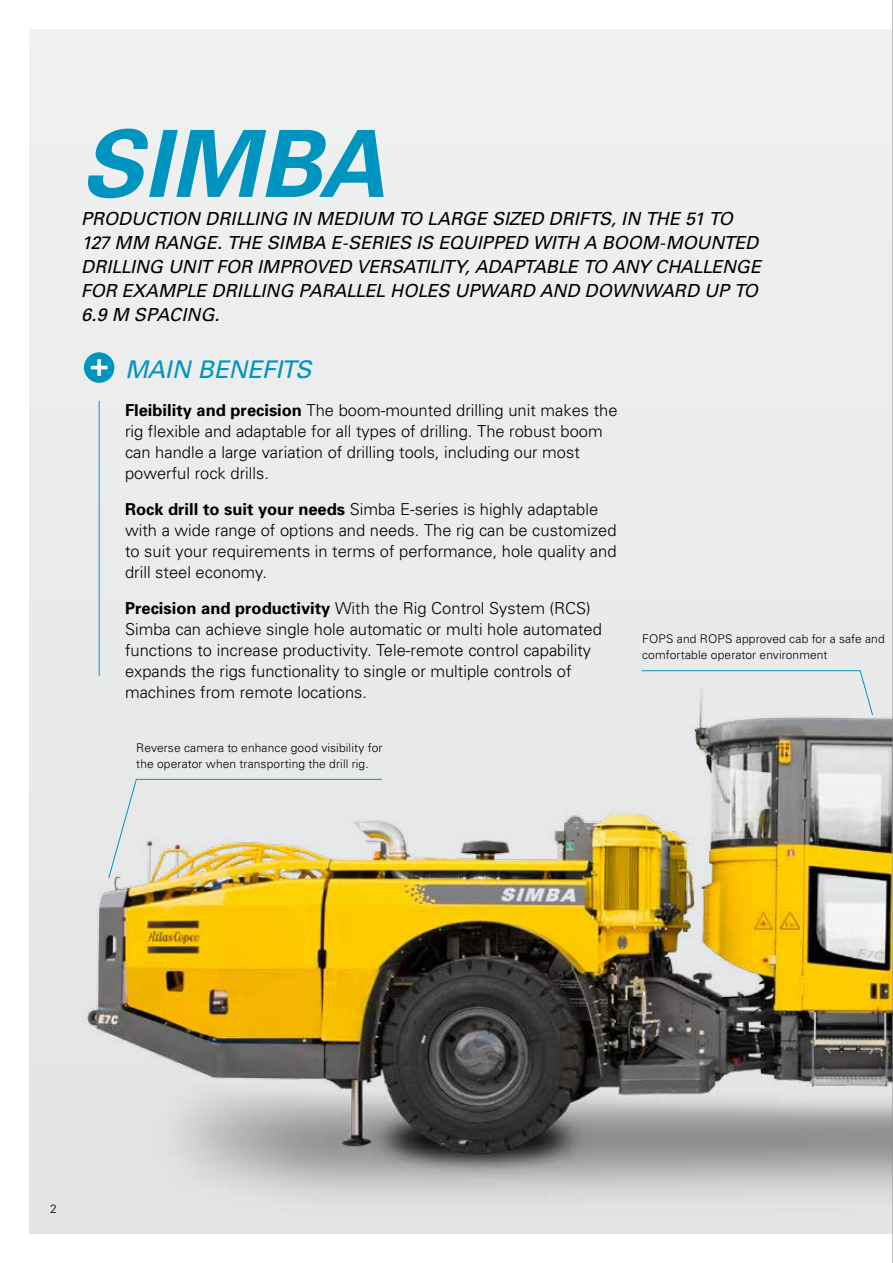
<style>
.page{position:relative;width:893px;height:1263px;background:#fff}
.page>*{position:absolute;margin:0;border:0;box-sizing:border-box;transform-origin:0 0}
.t1{font:italic 700 92.7px "Univers";letter-spacing:.005em;color:#0095c1}
.t2{font:italic 24.3px "Univers";letter-spacing:-.015em;color:#0095c1}
.t3{font:italic 18px/24px "Univers";letter-spacing:-.01em;color:#000}
.t4{font:300 16.5px/21px "Univers";color:#000}
.t5{font:300 12px/16.5px "Univers";letter-spacing:.01em;color:#000}
.s1{font-weight:700}
</style>
<div class="page">
<div style="left:30px;top:30px;width:863px;height:1203px;background:#edeeee"></div>
<img style="left:81px;top:534px;width:811px;height:683px">
<div style="left:84px;top:352px;width:30px;height:31px;background:#0095c1;border-radius:50%"></div>
<hr style="left:91px;top:366px;width:16px;height:3px;background:#fff">
<svg style="left:97px;top:359px;width:4px;height:17px"></svg>
<hr style="left:99px;top:401px;width:1px;height:275px;background:#0095c1">
<hr style="left:892px;top:0;width:1px;height:1263px;background:#8f9193">
<svg style="left:641px;top:670px;width:232px;height:46px"></svg>
<img style="left:108px;top:779px;width:275px;height:100px">
<h1 class="t1" style="left:81px;top:108px;width:305px">SIMBA</h1>
<p class="t3" style="left:81px;top:207px;width:681px">PRODUCTION DRILLING IN MEDIUM TO LARGE SIZED DRIFTS, IN THE 51 TO 127 MM RANGE. THE SIMBA E-SERIES IS EQUIPPED WITH A BOOM-MOUNTED DRILLING UNIT FOR IMPROVED VERSATILITY, ADAPTABLE TO ANY CHALLENGE FOR EXAMPLE DRILLING PARALLEL HOLES UPWARD AND DOWNWARD UP TO 6.9 M SPACING.</p>
<h2 class="t2" style="left:125px;top:356px;width:188px">MAIN BENEFITS</h2>
<p class="t4" style="left:125px;top:400px;width:494px"><span class="s1">Fleibility and precision</span> The boom-mounted drilling unit makes the rig flexible and adaptable for all types of drilling. The robust boom can handle a large variation of drilling tools, including our most powerful rock drills.</p>
<p class="t4" style="left:125px;top:499px;width:493px"><span class="s1">Rock drill to suit your needs</span> Simba E-series is highly adaptable with a wide range of options and needs. The rig can be customized to suit your requirements in terms of performance, hole quality and drill steel economy.</p>
<p class="t4" style="left:125px;top:597px;width:478px"><span class="s1">Precision and productivity</span> With the Rig Control System (RCS)<br>Simba can achieve single hole automatic or multi hole automated functions to increase productivity. Tele-remote control capability expands the rigs functionality to single or multiple controls of machines from remote locations.</p>
<p class="t5" style="left:642px;top:630px;width:244px">FOPS and ROPS approved cab for a safe and comfortable operator environment</p>
<p class="t5" style="left:136px;top:739px;width:248px">Reverse camera to enhance good visibility for the operator when transporting the drill rig.</p>
<p class="t5" style="left:50px;top:1201px;width:8px">2</p>
</div>
